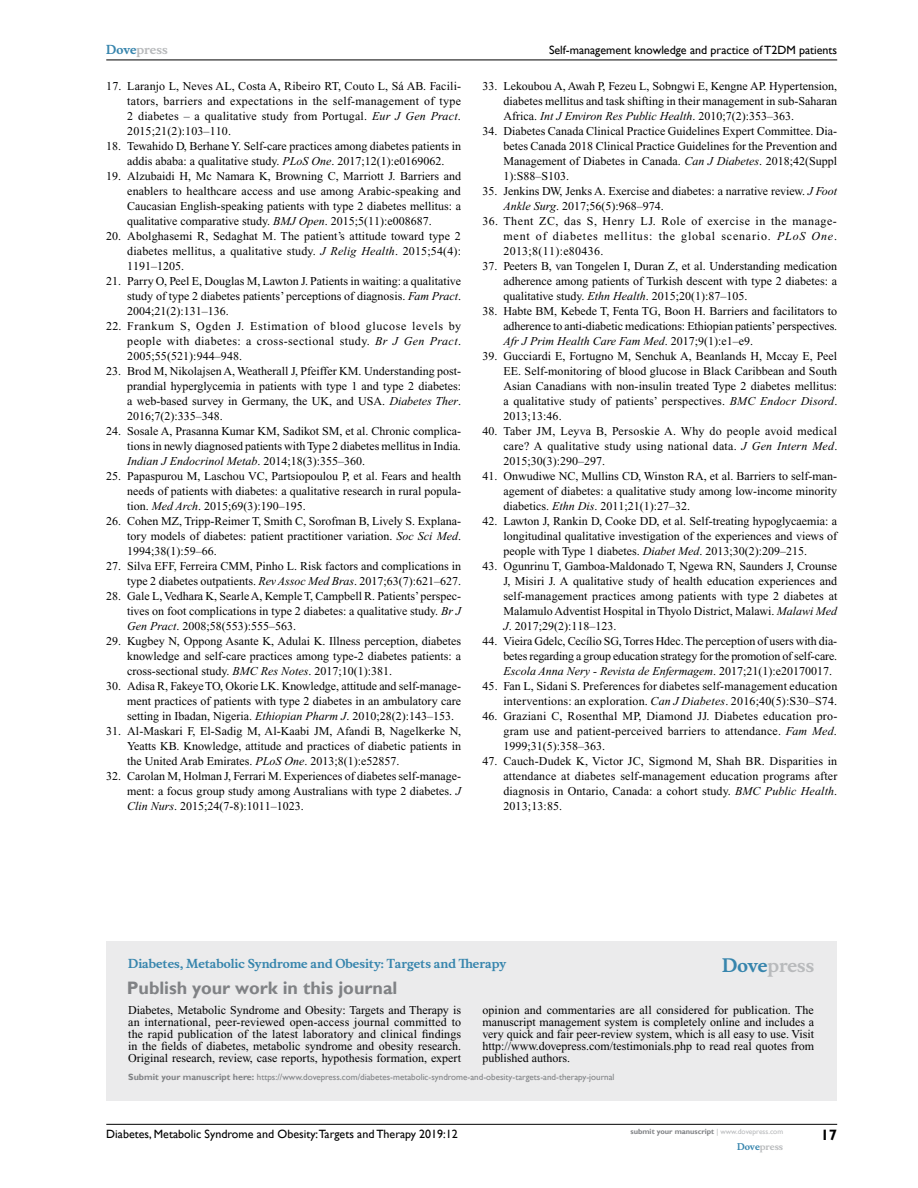
<style>
.page{position:relative;width:918px;height:1188px;background:#fff}
.page>*{position:absolute;margin:0;border:0;box-sizing:border-box;transform-origin:0 0}
.t1{font:700 18px "Gill Sans";color:#808285}
.t2{font:700 18px "Musee";color:#b8babc}
.t3{font:700 15px "Gill Sans";color:#000}
.t4{font:12px/15px "Times New Roman";color:#000;text-align:justify}
.t5{font:12px "Gill Sans";color:#000}
.t6{font:700 12px "Musee";color:#3785ad}
.t7{font:700 12px "Musee";color:#b8babc}
.t8{font:9px "Gill Sans";color:#808285}
.t9{font:700 9px "Musee";color:#b8babc}
.t10{font:700 7.5px "Gill Sans";color:#808285}
.s1{color:#3785ad}
.s2{font-style:italic}
.s3{font-weight:700}
.s4{font-weight:400;color:#b8babc}
</style>
<div class="page">
<div style="left:106px;top:941px;width:731px;height:159px;background:#ebebec"></div>
<hr style="left:106px;top:1124px;width:731px;height:1px;background:#000">
<hr style="left:106px;top:60px;width:731px;height:1px;background:#000">
<p class="t7" style="left:106px;top:43px;width:63px"><span class="s1">Dove</span>press</p>
<p class="t4" style="left:127px;top:79px;width:335px;text-indent:-21px">17. Laranjo L, Neves AL, Costa A, Ribeiro RT, Couto L, Sá AB. Facili&shy;tators, barriers and expectations in the self-management of type 2 diabetes – a qualitative study from Portugal. <span class="s2">Eur J Gen Pract</span>.<br>2015;21(2):103–110.</p>
<p class="t4" style="left:106px;top:139px;width:356px;text-align:center">18. Tewahido D, Berhane Y. Self-care practices among diabetes patients in addis ababa: a qualitative study. <span class="s2">PLoS One</span>. 2017;12(1):e0169062.</p>
<p class="t4" style="left:127px;top:169px;width:335px;text-indent:-21px">19. Alzubaidi H, Mc Namara K, Browning C, Marriott J. Barriers and enablers to healthcare access and use among Arabic-speaking and Caucasian English-speaking patients with type 2 diabetes mellitus: a qualitative comparative study. <span class="s2">BMJ Open</span>. 2015;5(11):e008687.</p>
<p class="t4" style="left:127px;top:229px;width:335px;text-indent:-21px">20. Abolghasemi R, Sedaghat M. The patient’s attitude toward type 2 diabetes mellitus, a qualitative study. <span class="s2">J Relig Health</span>. 2015;54(4):<br>1191–1205.</p>
<p class="t4" style="left:127px;top:274px;width:335px;text-indent:-21px">21. Parry O, Peel E, Douglas M, Lawton J. Patients in waiting: a qualitative study of type 2 diabetes patients’ perceptions of diagnosis. <span class="s2">Fam Pract</span>.<br>2004;21(2):131–136.</p>
<p class="t4" style="left:127px;top:319px;width:335px;text-indent:-21px">22. Frankum S, Ogden J. Estimation of blood glucose levels by people with diabetes: a cross-sectional study. <span class="s2">Br J Gen Pract</span>.<br>2005;55(521):944–948.</p>
<p class="t4" style="left:127px;top:364px;width:335px;text-indent:-21px">23. Brod M, Nikolajsen A, Weatherall J, Pfeiffer KM. Understanding post&shy;prandial hyperglycemia in patients with type 1 and type 2 diabetes: a web-based survey in Germany, the UK, and USA. <span class="s2">Diabetes Ther</span>.<br>2016;7(2):335–348.</p>
<p class="t4" style="left:127px;top:424px;width:335px;text-indent:-21px">24. Sosale A, Prasanna Kumar KM, Sadikot SM, et al. Chronic complica&shy;tions in newly diagnosed patients with Type 2 diabetes mellitus in India.<br><span class="s2">Indian J Endocrinol Metab</span>. 2014;18(3):355–360.</p>
<p class="t4" style="left:127px;top:469px;width:335px;text-indent:-21px">25. Papaspurou M, Laschou VC, Partsiopoulou P, et al. Fears and health needs of patients with diabetes: a qualitative research in rural popula&shy;tion. <span class="s2">Med Arch</span>. 2015;69(3):190–195.</p>
<p class="t4" style="left:127px;top:514px;width:335px;text-indent:-21px">26. Cohen MZ, Tripp-Reimer T, Smith C, Sorofman B, Lively S. Explana&shy;tory models of diabetes: patient practitioner variation. <span class="s2">Soc Sci Med</span>.<br>1994;38(1):59–66.</p>
<p class="t4" style="left:106px;top:559px;width:356px;text-align:right">27. Silva EFF, Ferreira CMM, Pinho L. Risk factors and complications in type 2 diabetes outpatients. <span class="s2">Rev Assoc Med Bras</span>. 2017;63(7):621–627.</p>
<p class="t4" style="left:127px;top:589px;width:335px;text-indent:-21px">28. Gale L, Vedhara K, Searle A, Kemple T, Campbell R. Patients’ perspec&shy;tives on foot complications in type 2 diabetes: a qualitative study. <span class="s2">Br J Gen Pract</span>. 2008;58(553):555–563.</p>
<p class="t4" style="left:127px;top:634px;width:335px;text-indent:-21px">29. Kugbey N, Oppong Asante K, Adulai K. Illness perception, diabetes knowledge and self-care practices among type-2 diabetes patients: a cross-sectional study. <span class="s2">BMC Res Notes</span>. 2017;10(1):381.</p>
<p class="t4" style="left:127px;top:679px;width:335px;text-indent:-21px">30. Adisa R, Fakeye TO, Okorie LK. Knowledge, attitude and self-manage&shy;ment practices of patients with type 2 diabetes in an ambulatory care setting in Ibadan, Nigeria. <span class="s2">Ethiopian Pharm J</span>. 2010;28(2):143–153.</p>
<p class="t4" style="left:127px;top:724px;width:335px;text-indent:-21px">31. Al-Maskari F, El-Sadig M, Al-Kaabi JM, Afandi B, Nagelkerke N, Yeatts KB. Knowledge, attitude and practices of diabetic patients in the United Arab Emirates. <span class="s2">PLoS One</span>. 2013;8(1):e52857.</p>
<p class="t4" style="left:127px;top:769px;width:335px;text-indent:-21px">32. Carolan M, Holman J, Ferrari M. Experiences of diabetes self-manage&shy;ment: a focus group study among Australians with type 2 diabetes. <span class="s2">J Clin Nurs</span>. 2015;24(7-8):1011–1023.</p>
<p class="t5" style="left:549px;top:43px;width:290px">Self-management knowledge and practice of T2DM patients</p>
<p class="t4" style="left:503px;top:79px;width:335px;text-indent:-21px">33. Lekoubou A, Awah P, Fezeu L, Sobngwi E, Kengne AP. Hypertension, diabetes mellitus and task shifting in their management in sub-Saharan Africa. <span class="s2">Int J Environ Res Public Health</span>. 2010;7(2):353–363.</p>
<p class="t4" style="left:503px;top:124px;width:335px;text-indent:-21px">34. Diabetes Canada Clinical Practice Guidelines Expert Committee. Dia&shy;betes Canada 2018 Clinical Practice Guidelines for the Prevention and Management of Diabetes in Canada. <span class="s2">Can J Diabetes</span>. 2018;42(Suppl 1):S88–S103.</p>
<p class="t4" style="left:503px;top:184px;width:335px;text-indent:-21px">35. Jenkins DW, Jenks A. Exercise and diabetes: a narrative review. <span class="s2">J Foot<br>Ankle Surg</span>. 2017;56(5):968–974.</p>
<p class="t4" style="left:503px;top:214px;width:335px;text-indent:-21px">36. Thent ZC, das S, Henry LJ. Role of exercise in the manage&shy;ment of diabetes mellitus: the global scenario. <span class="s2">PLoS One</span>.<br>2013;8(11):e80436.</p>
<p class="t4" style="left:503px;top:259px;width:335px;text-indent:-21px">37. Peeters B, van Tongelen I, Duran Z, et al. Understanding medication adherence among patients of Turkish descent with type 2 diabetes: a qualitative study. <span class="s2">Ethn Health</span>. 2015;20(1):87–105.</p>
<p class="t4" style="left:503px;top:304px;width:335px;text-indent:-21px">38. Habte BM, Kebede T, Fenta TG, Boon H. Barriers and facilitators to adherence to anti-diabetic medications: Ethiopian patients’ perspectives.<br><span class="s2">Afr J Prim Health Care Fam Med</span>. 2017;9(1):e1–e9.</p>
<p class="t4" style="left:503px;top:349px;width:336px;text-indent:-21px">39. Gucciardi E, Fortugno M, Senchuk A, Beanlands H, Mccay E, Peel EE. Self-monitoring of blood glucose in Black Caribbean and South Asian Canadians with non-insulin treated Type 2 diabetes mellitus: a qualitative study of patients’ perspectives. <span class="s2">BMC Endocr Disord</span>.<br>2013;13:46.</p>
<p class="t4" style="left:503px;top:424px;width:335px;text-indent:-21px">40. Taber JM, Leyva B, Persoskie A. Why do people avoid medical care? A qualitative study using national data. <span class="s2">J Gen Intern Med</span>.<br>2015;30(3):290–297.</p>
<p class="t4" style="left:503px;top:469px;width:335px;text-indent:-21px">41. Onwudiwe NC, Mullins CD, Winston RA, et al. Barriers to self-man&shy;agement of diabetes: a qualitative study among low-income minority diabetics. <span class="s2">Ethn Dis</span>. 2011;21(1):27–32.</p>
<p class="t4" style="left:503px;top:514px;width:335px;text-indent:-21px">42. Lawton J, Rankin D, Cooke DD, et al. Self-treating hypoglycaemia: a longitudinal qualitative investigation of the experiences and views of people with Type 1 diabetes. <span class="s2">Diabet Med</span>. 2013;30(2):209–215.</p>
<p class="t4" style="left:503px;top:559px;width:336px;text-indent:-21px">43. Ogunrinu T, Gamboa-Maldonado T, Ngewa RN, Saunders J, Crounse J, Misiri J. A qualitative study of health education experiences and self-management practices among patients with type 2 diabetes at Malamulo Adventist Hospital in Thyolo District, Malawi. <span class="s2">Malawi Med J</span>. 2017;29(2):118–123.</p>
<p class="t4" style="left:503px;top:634px;width:335px;text-indent:-21px">44. Vieira Gdelc, Cecílio SG, Torres Hdec. The perception of users with dia&shy;betes regarding a group education strategy for the promotion of self-care.<br><span class="s2">Escola Anna Nery - Revista de Enfermagem</span>. 2017;21(1):e20170017.</p>
<p class="t4" style="left:482px;top:679px;width:356px;text-align:right">45. Fan L, Sidani S. Preferences for diabetes self-management education interventions: an exploration. <span class="s2">Can J Diabetes</span>. 2016;40(5):S30–S74.</p>
<p class="t4" style="left:503px;top:709px;width:336px;text-indent:-21px">46. Graziani C, Rosenthal MP, Diamond JJ. Diabetes education pro&shy;gram use and patient-perceived barriers to attendance. <span class="s2">Fam Med</span>.<br>1999;31(5):358–363.</p>
<p class="t4" style="left:503px;top:754px;width:336px;text-indent:-21px">47. Cauch-Dudek K, Victor JC, Sigmond M, Shah BR. Disparities in attendance at diabetes self-management education programs after diagnosis in Ontario, Canada: a cohort study. <span class="s2">BMC Public Health</span>.<br>2013;13:85.</p>
<p class="t6" style="left:128px;top:956px;width:379px">Diabetes, Metabolic Syndrome and Obesity: Targets and Therapy</p>
<h1 class="t1" style="left:127px;top:977px;width:272px">Publish your work in this journal</h1>
<h1 class="t2" style="left:722px;top:955px;width:94px"><span class="s1">Dove</span>press</h1>
<p class="t4" style="left:128px;top:1004px;width:335px;line-height:12px">Diabetes, Metabolic Syndrome and Obesity: Targets and Therapy is an international, peer-reviewed open-access journal committed to the rapid publication of the latest laboratory and clinical findings in the fields of diabetes, metabolic syndrome and obesity research.<br>Original research, review, case reports, hypothesis formation, expert</p>
<p class="t4" style="left:482px;top:1004px;width:333px;line-height:12px">opinion and commentaries are all considered for publication. The manuscript management system is completely online and includes a very quick and fair peer-review system, which is all easy to use. Visit http://www.dovepress.com/testimonials.php to read real quotes from published authors.</p>
<p class="t8" style="left:128px;top:1072px;width:488px"><span class="s3">Submit your manuscript here:</span> https://www.dovepress.com/diabetes-metabolic-syndrome-and-obesity-targets-and-therapy-journal</p>
<p class="t5" style="left:106px;top:1127px;width:353px">Diabetes, Metabolic Syndrome and Obesity:Targets and Therapy 2019:12</p>
<p class="t10" style="left:631px;top:1127px;width:154px">submit your manuscript <span class="s4">| www.dovepress.com</span></p>
<p class="t9" style="left:737px;top:1141px;width:48px"><span class="s1">Dove</span>press</p>
<p class="t3" style="left:821px;top:1126px;width:18px">17</p>
</div>
